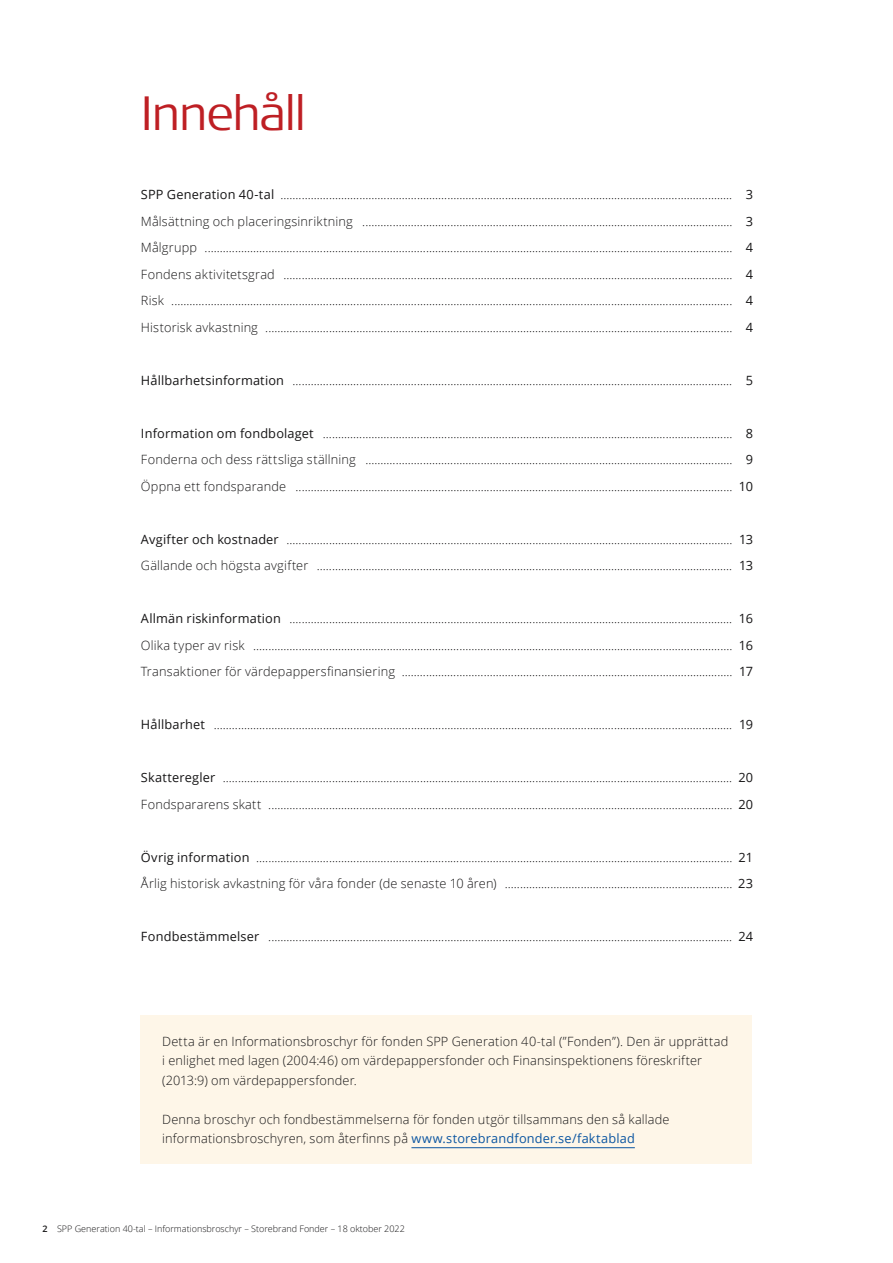
<style>
.page{position:relative;width:893px;height:1263px;background:#fff}
.page>*{position:absolute;margin:0;border:0;box-sizing:border-box;transform-origin:0 0}
.Rubrik_1_32_46{font:300 48px "Signa Pro";letter-spacing:-.025em;color:#be1f24}
.Brödtext_1_8_5_13{font:300 12.75px/19.5px "Open Sans";letter-spacing:.015em;color:#161516}
.t1{font:300 9px "Open Sans";color:#161516}
.s1{font-weight:400}
.s2{font-weight:400;color:#0c56a1}
.s3{font-weight:600}
</style>
<div class="page">
<div style="left:141px;top:1015px;width:611px;height:149px;background:#fef6e8"></div>
<hr style="left:411px;top:1147px;width:224px;height:1px;background:#0c56a1">
<p class="Rubrik_1_32_46" style="left:141px;top:84px;width:166px">Innehåll</p>
<p class="Brödtext_1_8_5_13" style="left:141px;top:184px;width:613px"><span class="s1">SPP Generation 40-tal</span> ..................................................................................................................................................... <span class="s1">3</span></p>
<p class="Brödtext_1_8_5_13" style="left:141px;top:211px;width:613px">Målsättning och placeringsinriktning .......................................................................................................................... <span class="s1">3</span></p>
<p class="Brödtext_1_8_5_13" style="left:141px;top:237px;width:613px">Målgrupp .............................................................................................................................................................................. <span class="s1">4</span></p>
<p class="Brödtext_1_8_5_13" style="left:141px;top:264px;width:613px">Fondens aktivitetsgrad .................................................................................................................................................... <span class="s1">4</span></p>
<p class="Brödtext_1_8_5_13" style="left:141px;top:290px;width:613px">Risk ......................................................................................................................................................................................... <span class="s1">4</span></p>
<p class="Brödtext_1_8_5_13" style="left:141px;top:317px;width:613px">Historisk avkastning .......................................................................................................................................................... <span class="s1">4</span></p>
<p class="Brödtext_1_8_5_13" style="left:141px;top:370px;width:613px"><span class="s1">Hållbarhetsinformation</span> ................................................................................................................................................. <span class="s1">5</span></p>
<p class="Brödtext_1_8_5_13" style="left:141px;top:423px;width:613px"><span class="s1">Information om fondbolaget</span> ....................................................................................................................................... <span class="s1">8</span></p>
<p class="Brödtext_1_8_5_13" style="left:141px;top:449px;width:613px">Fonderna och dess rättsliga ställning ......................................................................................................................... <span class="s1">9</span></p>
<p class="Brödtext_1_8_5_13" style="left:141px;top:476px;width:613px">Öppna ett fondsparande ................................................................................................................................................ <span class="s1">10</span></p>
<p class="Brödtext_1_8_5_13" style="left:141px;top:529px;width:614px"><span class="s1">Avgifter och kostnader</span> ................................................................................................................................................... <span class="s1">13</span></p>
<p class="Brödtext_1_8_5_13" style="left:141px;top:555px;width:613px">Gällande och högsta avgifter ......................................................................................................................................... <span class="s1">13</span></p>
<p class="Brödtext_1_8_5_13" style="left:141px;top:608px;width:614px"><span class="s1">Allmän riskinformation</span> .................................................................................................................................................. <span class="s1">16</span></p>
<p class="Brödtext_1_8_5_13" style="left:141px;top:635px;width:613px">Olika typer av risk .............................................................................................................................................................. <span class="s1">16</span></p>
<p class="Brödtext_1_8_5_13" style="left:141px;top:661px;width:613px">Transaktioner för värdepappersfinansiering ............................................................................................................. <span class="s1">17</span></p>
<p class="Brödtext_1_8_5_13" style="left:141px;top:714px;width:614px"><span class="s1">Hållbarhet</span> ........................................................................................................................................................................... <span class="s1">19</span></p>
<p class="Brödtext_1_8_5_13" style="left:141px;top:767px;width:613px"><span class="s1">Skatteregler</span> ........................................................................................................................................................................ <span class="s1">20</span></p>
<p class="Brödtext_1_8_5_13" style="left:141px;top:794px;width:614px">Fondspararens skatt ......................................................................................................................................................... <span class="s1">20</span></p>
<p class="Brödtext_1_8_5_13" style="left:141px;top:847px;width:614px"><span class="s1">Övrig information</span> ............................................................................................................................................................. <span class="s1">21</span></p>
<p class="Brödtext_1_8_5_13" style="left:141px;top:873px;width:614px">Årlig historisk avkastning för våra fonder (de senaste 10 åren) ........................................................................... <span class="s1">23</span></p>
<p class="Brödtext_1_8_5_13" style="left:141px;top:926px;width:614px"><span class="s1">Fondbestämmelser</span> ......................................................................................................................................................... <span class="s1">24</span></p>
<p class="Brödtext_1_8_5_13" style="left:162px;top:1031px;width:567px">Detta är en Informationsbroschyr för fonden SPP Generation 40-tal (”Fonden”). Den är upprättad i enlighet med lagen (2004:46) om värdepappersfonder och Finansinspektionens föreskrifter (2013:9) om värdepappersfonder.</p>
<p class="Brödtext_1_8_5_13" style="left:162px;top:1109px;width:509px">Denna broschyr och fondbestämmelserna för fonden utgör tillsammans den så kallade informationsbroschyren, som återfinns på <span class="s2">www.storebrandfonder.se/faktablad</span></p>
<p class="t1" style="left:43px;top:1222px;width:364px"><span class="s3">2</span> SPP Generation 40-tal – Informationsbroschyr – Storebrand Fonder – 18 oktober 2022</p>
</div>
